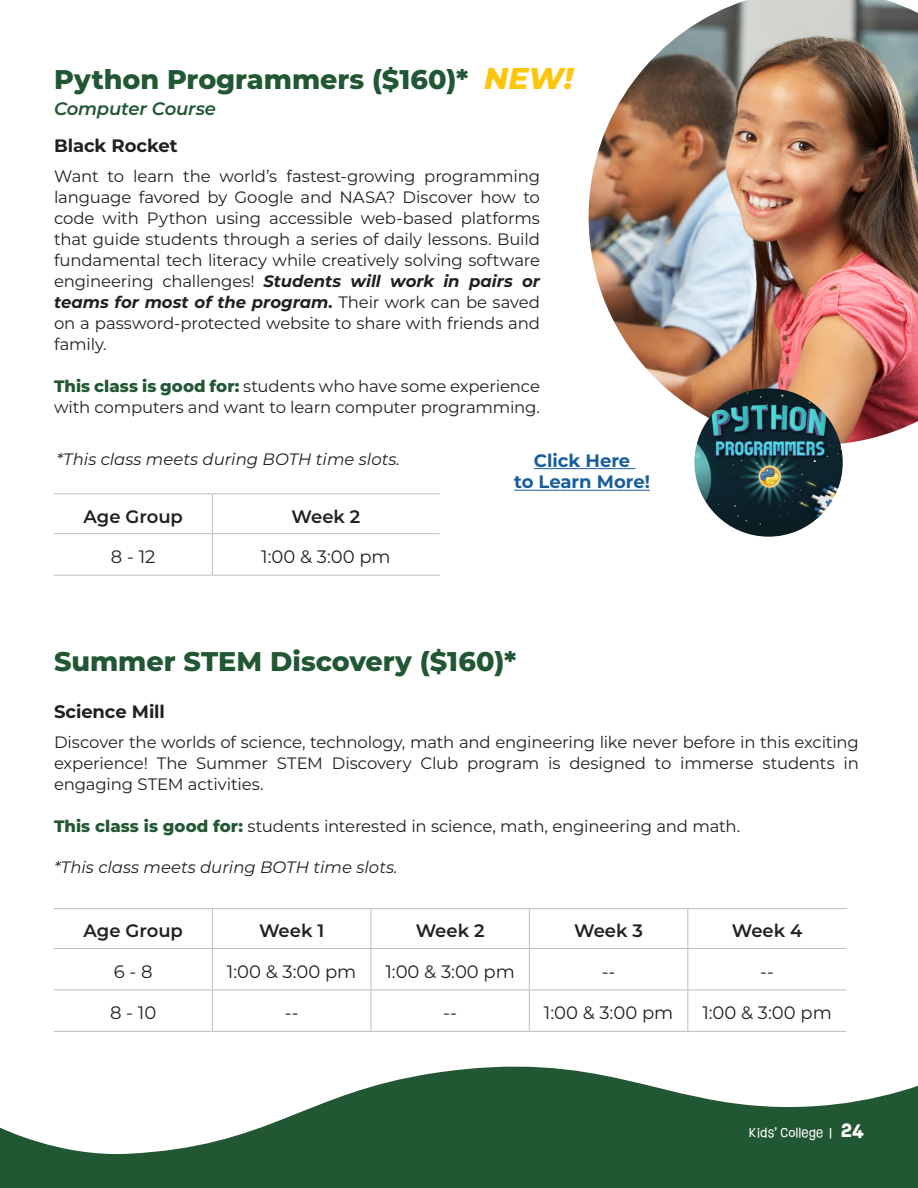
<style>
.page{position:relative;width:918px;height:1188px;background:#fff}
.page>*{position:absolute;margin:0;border:0;box-sizing:border-box;transform-origin:0 0}
.t1{font:800 27px "Montserrat";color:#215732}
.t2{font:18px "Montserrat";color:#231f20}
.t3{font:600 18px "Montserrat";color:#231f20}
.t4{font:700 18px "Montserrat";letter-spacing:-.005em;color:#231f20}
.t5{font:700 18px "Montserrat";color:#175d9e}
.t6{font:italic 600 18px "Montserrat";letter-spacing:-.01em;color:#215732}
.t7{font:16.5px/21px "Montserrat";letter-spacing:-.01em;color:#231f20;text-align:justify}
.t8{font:italic 16.5px "Montserrat";color:#231f20}
.t9{font:12px "Ruddy";color:#fff}
.s1{font-style:italic;font-size:30px;color:#fec50d}
.s2{font-weight:700;font-style:italic}
.s3{font-weight:800;color:#215732}
.s4{font-weight:700;font-size:18px}
</style>
<div class="page">
<svg style="left:0;top:1066px;width:918px;height:122px;fill:#215732"></svg>
<hr style="left:54px;top:493px;width:158px;height:1px;background:#bcbdc0">
<hr style="left:212px;top:493px;width:228px;height:1px;background:#bcbdc0">
<hr style="left:212px;top:494px;width:1px;height:39px;background:#bcbdc0">
<hr style="left:54px;top:533px;width:158px;height:1px;background:#bcbdc0">
<hr style="left:212px;top:533px;width:228px;height:1px;background:#bcbdc0">
<hr style="left:212px;top:534px;width:1px;height:41px;background:#bcbdc0">
<hr style="left:54px;top:575px;width:158px;height:1px;background:#bcbdc0">
<hr style="left:212px;top:575px;width:228px;height:1px;background:#bcbdc0">
<img style="left:589px;top:0;width:329px;height:444px">
<hr style="left:54px;top:908px;width:158px;height:1px;background:#bcbdc0">
<hr style="left:212px;top:908px;width:159px;height:1px;background:#bcbdc0">
<hr style="left:212px;top:909px;width:1px;height:39px;background:#bcbdc0">
<hr style="left:371px;top:908px;width:158px;height:1px;background:#bcbdc0">
<hr style="left:371px;top:909px;width:1px;height:39px;background:#bcbdc0">
<hr style="left:529px;top:908px;width:159px;height:1px;background:#bcbdc0">
<hr style="left:688px;top:908px;width:158px;height:1px;background:#bcbdc0">
<hr style="left:54px;top:948px;width:158px;height:1px;background:#bcbdc0">
<hr style="left:212px;top:948px;width:159px;height:1px;background:#bcbdc0">
<hr style="left:212px;top:949px;width:1px;height:41px;background:#bcbdc0">
<hr style="left:371px;top:948px;width:158px;height:1px;background:#bcbdc0">
<hr style="left:371px;top:949px;width:1px;height:41px;background:#bcbdc0">
<hr style="left:529px;top:948px;width:159px;height:1px;background:#bcbdc0">
<hr style="left:688px;top:948px;width:158px;height:1px;background:#bcbdc0">
<hr style="left:54px;top:990px;width:158px;height:1px;background:#bcbdc0">
<hr style="left:212px;top:990px;width:159px;height:1px;background:#bcbdc0">
<hr style="left:212px;top:990px;width:1px;height:41px;background:#bcbdc0">
<hr style="left:371px;top:990px;width:158px;height:1px;background:#bcbdc0">
<hr style="left:371px;top:990px;width:1px;height:41px;background:#bcbdc0">
<hr style="left:529px;top:990px;width:159px;height:1px;background:#bcbdc0">
<hr style="left:688px;top:990px;width:158px;height:1px;background:#bcbdc0">
<hr style="left:54px;top:1031px;width:158px;height:1px;background:#bcbdc0">
<hr style="left:212px;top:1031px;width:159px;height:1px;background:#bcbdc0">
<hr style="left:371px;top:1031px;width:158px;height:1px;background:#bcbdc0">
<hr style="left:529px;top:1031px;width:159px;height:1px;background:#bcbdc0">
<hr style="left:688px;top:1031px;width:158px;height:1px;background:#bcbdc0">
<hr style="left:687px;top:909px;width:1px;height:39px;background:#bcbdc0">
<hr style="left:687px;top:949px;width:1px;height:41px;background:#bcbdc0">
<hr style="left:687px;top:990px;width:1px;height:41px;background:#bcbdc0">
<hr style="left:529px;top:909px;width:1px;height:39px;background:#bcbdc0">
<hr style="left:529px;top:949px;width:1px;height:41px;background:#bcbdc0">
<hr style="left:529px;top:990px;width:1px;height:41px;background:#bcbdc0">
<hr style="left:534px;top:468px;width:101px;height:1px;background:#175d9e">
<hr style="left:514px;top:490px;width:136px;height:1px;background:#175d9e">
<img style="left:694px;top:388px;width:149px;height:149px;border-radius:74px">
<p class="t1" style="left:54px;top:60px;width:521px">Python Programmers ($160)* <span class="s1">NEW!</span></p>
<p class="t6" style="left:54px;top:96px;width:164px">Computer Course</p>
<p class="t4" style="left:54px;top:133px;width:125px">Black Rocket</p>
<p class="t7" style="left:54px;top:165px;width:488px">Want to learn the world’s fastest-growing programming language favored by Google and NASA? Discover how to code with Python using accessible web-based platforms that guide students through a series of daily lessons. Build fundamental tech literacy while creatively solving software engineering challenges! <span class="s2">Students will work in pairs or teams for most of the program.</span> Their work can be saved on a password-protected website to share with friends and family.</p>
<p class="t7" style="left:54px;top:375px;width:488px"><span class="s3">This class is good for:</span> students who have some experience with computers and want to learn computer programming.</p>
<p class="t8" style="left:56px;top:448px;width:345px">*This class meets during BOTH time slots.</p>
<p class="t3" style="left:83px;top:503px;width:101px">Age Group</p>
<p class="t3" style="left:292px;top:503px;width:70px">Week 2</p>
<p class="t2" style="left:111px;top:544px;width:46px">8 - 12</p>
<p class="t2" style="left:261px;top:544px;width:131px">1:00 &amp; 3:00 pm</p>
<p class="t5" style="left:534px;top:447px;width:98px">Click Here</p>
<p class="t5" style="left:514px;top:469px;width:137px">to Learn More!</p>
<p class="t1" style="left:54px;top:642px;width:464px">Summer STEM Discovery ($160)*</p>
<p class="t4" style="left:54px;top:698px;width:112px">Science Mill</p>
<p class="t7" style="left:54px;top:731px;width:806px">Discover the worlds of science, technology, math and engineering like never before in this exciting experience! The Summer STEM Discovery Club program is designed to immerse students in engaging STEM activities.</p>
<p class="t7" style="left:54px;top:815px;width:688px"><span class="s3">This class is good for:</span> students interested in science, math, engineering and math.</p>
<p class="t8" style="left:54px;top:856px;width:345px">*This class meets during BOTH time slots.</p>
<p class="t3" style="left:83px;top:918px;width:101px">Age Group</p>
<p class="t3" style="left:259px;top:918px;width:67px">Week 1</p>
<p class="t3" style="left:416px;top:918px;width:70px">Week 2</p>
<p class="t3" style="left:574px;top:918px;width:70px">Week 3</p>
<p class="t3" style="left:732px;top:918px;width:72px">Week 4</p>
<p class="t2" style="left:114px;top:959px;width:40px">6 - 8</p>
<p class="t2" style="left:227px;top:959px;width:131px">1:00 &amp; 3:00 pm</p>
<p class="t2" style="left:385px;top:959px;width:131px">1:00 &amp; 3:00 pm</p>
<p class="t2" style="left:602px;top:959px;width:15px">--</p>
<p class="t2" style="left:760px;top:959px;width:15px">--</p>
<p class="t2" style="left:110px;top:1001px;width:48px">8 - 10</p>
<p class="t2" style="left:285px;top:1001px;width:15px">--</p>
<p class="t2" style="left:443px;top:1001px;width:15px">--</p>
<p class="t2" style="left:544px;top:1001px;width:131px">1:00 &amp; 3:00 pm</p>
<p class="t2" style="left:702px;top:1001px;width:131px">1:00 &amp; 3:00 pm</p>
<p class="t9" style="left:749px;top:1124px;width:117px">KIDS’ COLLEGE | <span class="s4">24</span></p>
</div>
